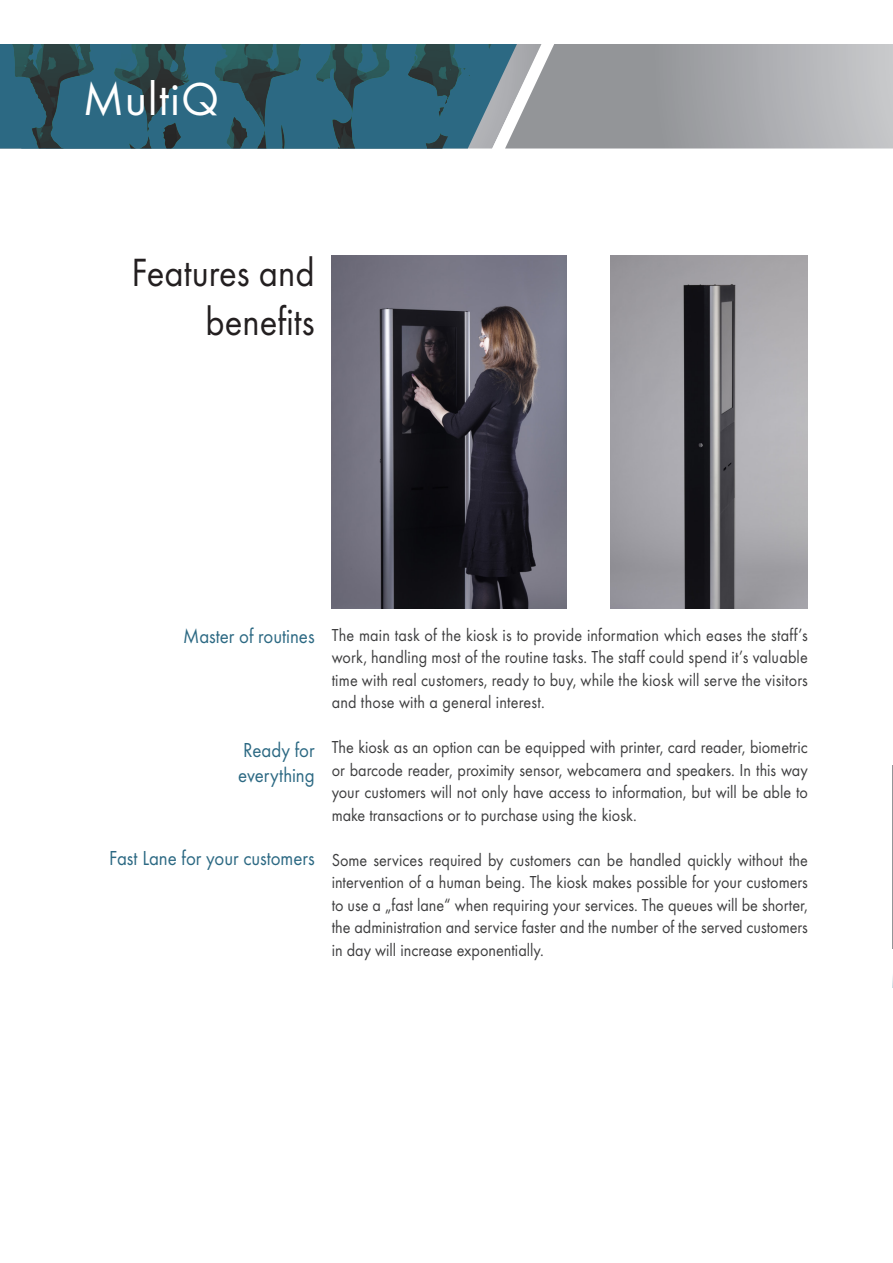
<style>
.page{position:relative;width:893px;height:1263px;background:#fff}
.page>*{position:absolute;margin:0;border:0;box-sizing:border-box;transform-origin:0 0}
.t1{font:48px "Futura Reg";letter-spacing:.02em;color:#fff}
.t2{font:40.8px "Futura Reg";color:#231f20;scale:.9 1}
.t3{font:21px/25.2px "Futura Reg";color:#2c6983;scale:.9 1}
.t4{font:18px/22.5px "Futura Reg";color:#3e3e3f;text-align:justify;scale:.9 1}
</style>
<div class="page">
<img style="left:0;top:44px;width:468px;height:104px">
<svg style="left:468px;top:44px;width:112px;height:105px;background:#64899a"></svg>
<svg style="left:505px;top:44px;width:388px;height:104px;background:#a6a8ab"></svg>
<hr style="left:892px;top:766px;width:1px;height:183px;background:#939598">
<svg style="left:892px;top:976px;width:1px;height:12px"></svg>
<img style="left:332px;top:255px;width:235px;height:353px">
<img style="left:610px;top:255px;width:198px;height:353px">
<p class="t1" style="left:83px;top:70px;width:138px">MultiQ</p>
<p class="t2" style="left:131px;top:248px;width:205px">Features and</p>
<p class="t2" style="left:206px;top:297px;width:123px">benefits</p>
<p class="t3" style="left:183px;top:623px;width:148px">Master of routines</p>
<p class="t3" style="left:238px;top:737px;width:86px">Ready for everything</p>
<p class="t3" style="left:109px;top:845px;width:230px">Fast Lane for your customers</p>
<p class="t4" style="left:332px;top:623px;width:531px">The main task of the kiosk is to provide information which eases the staff’s work, handling most of the routine tasks. The staff could spend it’s valuable time with real customers, ready to buy, while the kiosk will serve the visitors and those with a general interest.</p>
<p class="t4" style="left:332px;top:736px;width:531px">The kiosk as an option can be equipped with printer, card reader, biometric or barcode reader, proximity sensor, webcamera and speakers. In this way your customers will not only have access to information, but will be able to make transactions or to purchase using the kiosk.</p>
<p class="t4" style="left:332px;top:848px;width:531px">Some services required by customers can be handled quickly without the intervention of a human being. The kiosk makes possible for your customers to use a „fast lane“ when requiring your services. The queues will be shorter, the administration and service faster and the number of the served customers in day will increase exponentially.</p>
</div>
